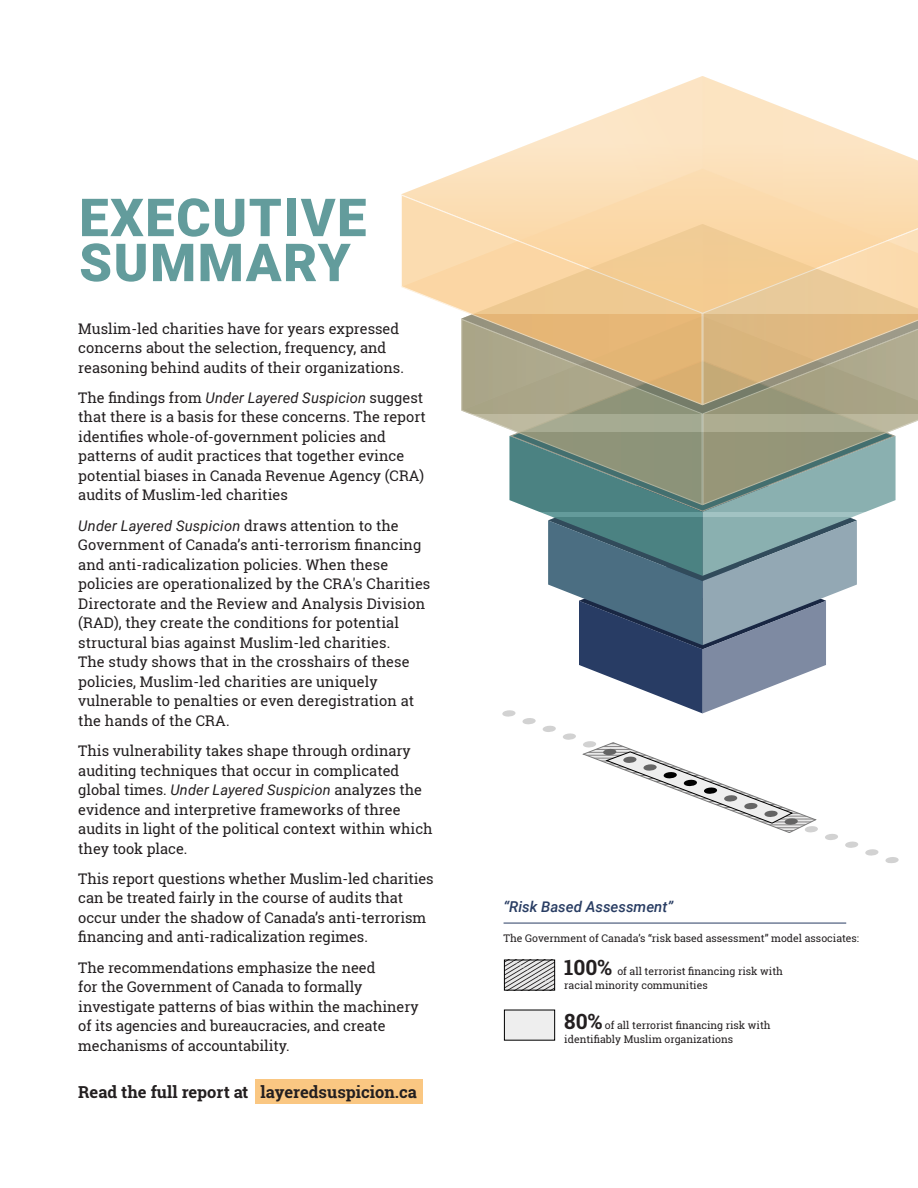
<style>
.page{position:relative;width:918px;height:1188px;background:#fff}
.page>*{position:absolute;margin:0;border:0;box-sizing:border-box;transform-origin:0 0}
._01_Title{font:900 52.5px/45px "Roboto";letter-spacing:.03em;color:#639c9c}
._02_Sub_heading{font:700 16.5px "Roboto Slab";color:#231f20}
._02_Sub_heading_lvl{font:italic 500 15px "Roboto";color:#293d63}
._02_REGULAR_TEXT{font:14.7px/19.5px "Roboto Slab";color:#231f20}
._03_Small_text{font:10.5px/14.2px "Roboto Slab";color:#231f20}
.s1{font-family:"Roboto";font-style:italic}
.s2{font-weight:700;font-size:21px}
</style>
<div class="page">
<div style="left:255px;top:1079px;width:168px;height:25px;background:#fac782"></div>
<svg style="left:468px;top:413px;width:42px;height:88px"></svg>
<svg style="left:502px;top:710px;width:397px;height:153px"></svg>
<svg style="left:510px;top:413px;width:408px;height:300px"></svg>
<svg style="left:466px;top:76px;width:452px;height:93px"></svg>
<svg style="left:402px;top:169px;width:516px;height:25px;background:#fbe1bc"></svg>
<svg style="left:703px;top:194px;width:215px;height:121px;background:#f5d3a3"></svg>
<svg style="left:401px;top:194px;width:302px;height:121px;background:#f7d6a6"></svg>
<svg style="left:461px;top:315px;width:457px;height:98px;background:#bfaa80"></svg>
<svg style="left:583px;top:742px;width:233px;height:91px"></svg>
<hr style="left:504px;top:923px;width:342px;height:1px;background:#293d63">
<svg style="left:506px;top:962px;width:47px;height:26px"></svg>
<div style="left:504px;top:960px;width:51px;height:30px;border:1px solid #000"></div>
<div style="left:504px;top:1010px;width:51px;height:30px;background:#eee"></div>
<div style="left:504px;top:1010px;width:51px;height:30px;border:1px solid #000"></div>
<p class="_01_Title" style="left:79px;top:193px;width:289px">EXECUTIVE<br>SUMMARY</p>
<p class="_02_REGULAR_TEXT" style="left:78px;top:318px;width:327px">Muslim-led charities have for years expressed concerns about the selection, frequency, and reasoning behind audits of their organizations.</p>
<p class="_02_REGULAR_TEXT" style="left:78px;top:388px;width:349px">The findings from <span class="s1">Under Layered Suspicion</span> suggest that there is a basis for these concerns. The report identifies whole-of-government policies and patterns of audit practices that together evince potential biases in Canada Revenue Agency (CRA) audits of Muslim-led charities</p>
<p class="_02_REGULAR_TEXT" style="left:78px;top:516px;width:354px"><span class="s1">Under Layered Suspicion</span> draws attention to the Government of Canada’s anti-terrorism financing and anti-radicalization policies. When these policies are operationalized by the CRA's Charities Directorate and the Review and Analysis Division (RAD), they create the conditions for potential structural bias against Muslim-led charities.<br>The study shows that in the crosshairs of these policies, Muslim-led charities are uniquely vulnerable to penalties or even deregistration at the hands of the CRA.</p>
<p class="_02_REGULAR_TEXT" style="left:78px;top:741px;width:356px">This vulnerability takes shape through ordinary auditing techniques that occur in complicated global times. <span class="s1">Under Layered Suspicion</span> analyzes the evidence and interpretive frameworks of three audits in light of the political context within which they took place.</p>
<p class="_02_REGULAR_TEXT" style="left:78px;top:869px;width:357px">This report questions whether Muslim-led charities can be treated fairly in the course of audits that occur under the shadow of Canada’s anti-terrorism financing and anti-radicalization regimes.</p>
<p class="_02_REGULAR_TEXT" style="left:78px;top:957px;width:342px">The recommendations emphasize the need<br>for the Government of Canada to formally investigate patterns of bias within the machinery of its agencies and bureaucracies, and create mechanisms of accountability.</p>
<p class="_02_Sub_heading" style="left:78px;top:1080px;width:340px">Read the full report at layeredsuspicion.ca</p>
<p class="_02_Sub_heading_lvl" style="left:504px;top:896px;width:171px">“Risk Based Assessment”</p>
<p class="_03_Small_text" style="left:504px;top:931px;width:357px">The Government of Canada’s “risk based assessment” model associates:</p>
<p class="_03_Small_text" style="left:564px;top:964px;width:220px"><span class="s2">100%</span> of all terrorist financing risk with racial minority communities</p>
<p class="_03_Small_text" style="left:564px;top:1017px;width:208px"><span class="s2">80%</span> of all terrorist financing risk with identifiably Muslim organizations</p>
</div>
